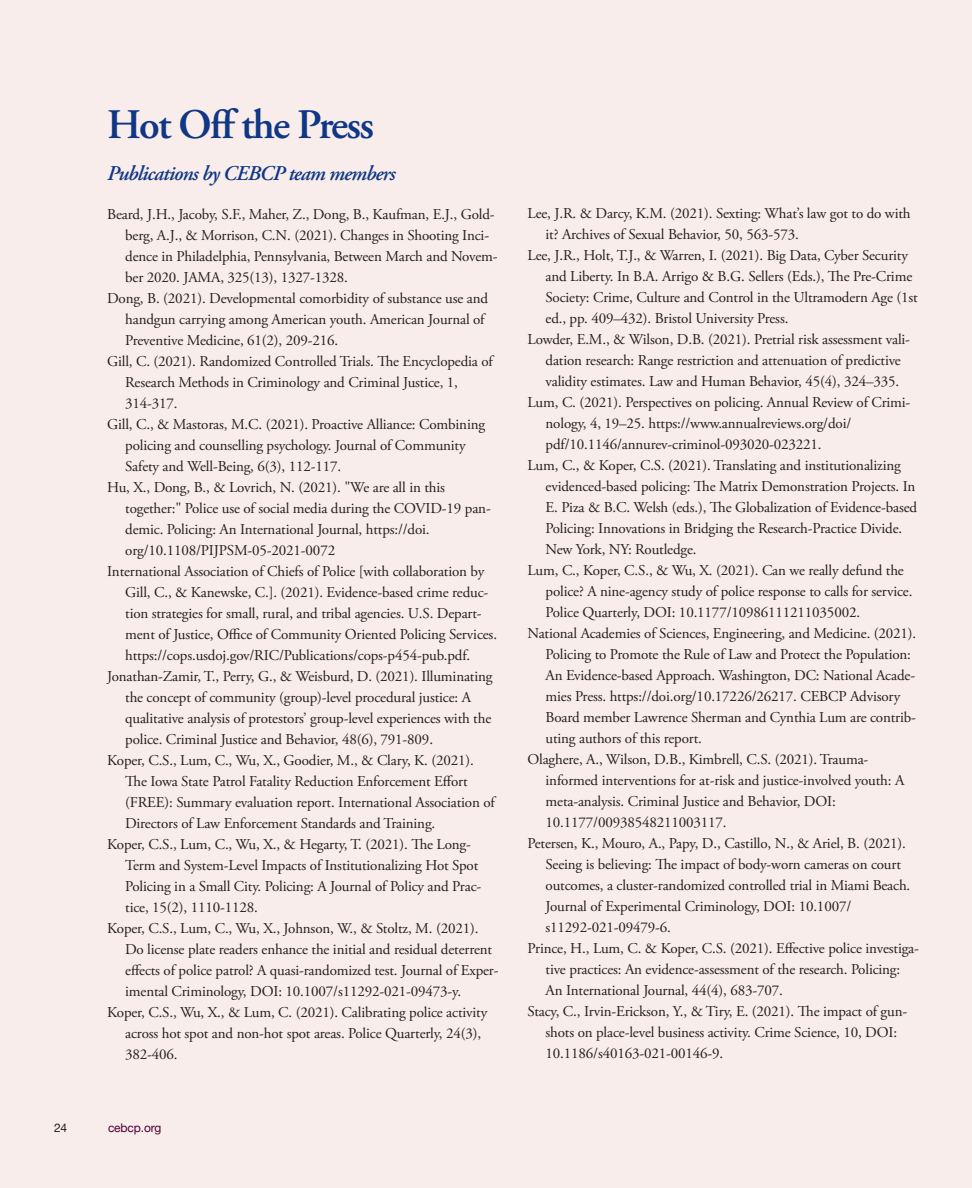
<style>
.page{position:relative;width:972px;height:1188px;background:#f8edea}
.page>*{position:absolute;margin:0;border:0;box-sizing:border-box;transform-origin:0 0}
.A-HEADS{font:600 42px "Adobe Garamond Pro";letter-spacing:-.04em;color:#103785}
.KICKER{font:italic 600 21px "Adobe Garamond Pro";letter-spacing:-.04em;color:#103785}
.REFERENCES{font:15px/21px "Adobe Garamond Pro";letter-spacing:-.01em;color:#231f20}
.t1{font:12px "Helvetica Neue";letter-spacing:-.01em;color:#500039}
.t2{font:12px "Helvetica Neue";color:#231f20}
</style>
<div class="page">
<p class="A-HEADS" style="left:107px;top:100px;width:268px">Hot Off the Press</p>
<p class="KICKER" style="left:107px;top:161px;width:290px">Publications by CEBCP team members</p>
<p class="REFERENCES" style="left:125px;top:204px;width:374px;text-indent:-18px">Beard, J.H., Jacoby, S.F., Maher, Z., Dong, B., Kaufman, E.J., Gold&shy;berg, A.J., &amp; Morrison, C.N. (2021). Changes in Shooting Inci&shy;dence in Philadelphia, Pennsylvania, Between March and Novem&shy;ber 2020. JAMA, 325(13), 1327-1328.</p>
<p class="REFERENCES" style="left:125px;top:288px;width:364px;text-indent:-18px">Dong, B. (2021). Developmental comorbidity of substance use and handgun carrying among American youth. American Journal of<br>Preventive Medicine, 61(2), 209-216.</p>
<p class="REFERENCES" style="left:125px;top:351px;width:369px;text-indent:-18px">Gill, C. (2021). Randomized Controlled Trials. The Encyclopedia of<br>Research Methods in Criminology and Criminal Justice, 1,<br>314-317.</p>
<p class="REFERENCES" style="left:125px;top:414px;width:361px;text-indent:-18px">Gill, C., &amp; Mastoras, M.C. (2021). Proactive Alliance: Combining policing and counselling psychology. Journal of Community<br>Safety and Well-Being, 6(3), 112-117.</p>
<p class="REFERENCES" style="left:125px;top:477px;width:367px;text-indent:-18px">Hu, X., Dong, B., &amp; Lovrich, N. (2021). "We are all in this together:" Police use of social media during the COVID-19 pan&shy;demic. Policing: An International Journal, https://doi. org/10.1108/PIJPSM-05-2021-0072</p>
<p class="REFERENCES" style="left:125px;top:561px;width:373px;text-indent:-18px">International Association of Chiefs of Police [with collaboration by Gill, C., &amp; Kanewske, C.]. (2021). Evidence-based crime reduc&shy;tion strategies for small, rural, and tribal agencies. U.S. Depart&shy;ment of Justice, Office of Community Oriented Policing Services. https://cops.usdoj.gov/RIC/Publications/cops-p454-pub.pdf.</p>
<p class="REFERENCES" style="left:125px;top:666px;width:369px;text-indent:-18px">Jonathan-Zamir, T., Perry, G., &amp; Weisburd, D. (2021). Illuminating the concept of community (group)-level procedural justice: A qualitative analysis of protestors’ group-level experiences with the police. Criminal Justice and Behavior, 48(6), 791-809.</p>
<p class="REFERENCES" style="left:125px;top:750px;width:371px;text-indent:-18px">Koper, C.S., Lum, C., Wu, X., Goodier, M., &amp; Clary, K. (2021).<br>The Iowa State Patrol Fatality Reduction Enforcement Effort (FREE): Summary evaluation report. International Association of Directors of Law Enforcement Standards and Training.</p>
<p class="REFERENCES" style="left:125px;top:834px;width:358px;text-indent:-18px">Koper, C.S., Lum, C., Wu, X., &amp; Hegarty, T. (2021). The Long-Term and System-Level Impacts of Institutionalizing Hot Spot Policing in a Small City. Policing: A Journal of Policy and Prac&shy;tice, 15(2), 1110-1128.</p>
<p class="REFERENCES" style="left:125px;top:918px;width:375px;text-indent:-18px">Koper, C.S., Lum, C., Wu, X., Johnson, W., &amp; Stoltz, M. (2021).<br>Do license plate readers enhance the initial and residual deterrent effects of police patrol? A quasi-randomized test. Journal of Exper&shy;imental Criminology, DOI: 10.1007/s11292-021-09473-y.</p>
<p class="REFERENCES" style="left:125px;top:1002px;width:364px;text-indent:-18px">Koper, C.S., Wu, X., &amp; Lum, C. (2021). Calibrating police activity across hot spot and non-hot spot areas. Police Quarterly, 24(3),<br>382-406.</p>
<p class="t2" style="left:54px;top:1119px;width:15px">24</p>
<p class="t1" style="left:108px;top:1119px;width:55px">cebcp.org</p>
<p class="REFERENCES" style="left:546px;top:203px;width:367px;text-indent:-18px">Lee, J.R. &amp; Darcy, K.M. (2021). Sexting: What’s law got to do with it? Archives of Sexual Behavior, 50, 563-573.</p>
<p class="REFERENCES" style="left:546px;top:245px;width:374px;text-indent:-18px">Lee, J.R., Holt, T.J., &amp; Warren, I. (2021). Big Data, Cyber Security and Liberty. In B.A. Arrigo &amp; B.G. Sellers (Eds.), The Pre-Crime Society: Crime, Culture and Control in the Ultramodern Age (1st ed., pp. 409–432). Bristol University Press.</p>
<p class="REFERENCES" style="left:528px;top:329px;width:384px;text-align:center">Lowder, E.M., &amp; Wilson, D.B. (2021). Pretrial risk assessment vali&shy;dation research: Range restriction and attenuation of predictive validity estimates. Law and Human Behavior, 45(4), 324–335.</p>
<p class="REFERENCES" style="left:546px;top:392px;width:366px;text-indent:-18px">Lum, C. (2021). Perspectives on policing. Annual Review of Crimi&shy;nology, 4, 19–25. https://www.annualreviews.org/doi/ pdf/10.1146/annurev-criminol-093020-023221.</p>
<p class="REFERENCES" style="left:546px;top:455px;width:373px;text-indent:-18px">Lum, C., &amp; Koper, C.S. (2021). Translating and institutionalizing evidenced-based policing: The Matrix Demonstration Projects. In E. Piza &amp; B.C. Welsh (eds.), The Globalization of Evidence-based Policing: Innovations in Bridging the Research-Practice Divide.<br>New York, NY: Routledge.</p>
<p class="REFERENCES" style="left:546px;top:560px;width:368px;text-indent:-18px">Lum, C., Koper, C.S., &amp; Wu, X. (2021). Can we really defund the police? A nine-agency study of police response to calls for service.<br>Police Quarterly, DOI: 10.1177/10986111211035002.</p>
<p class="REFERENCES" style="left:546px;top:623px;width:372px;text-indent:-18px">National Academies of Sciences, Engineering, and Medicine. (2021).<br>Policing to Promote the Rule of Law and Protect the Population:<br>An Evidence-based Approach. Washington, DC: National Acade&shy;mies Press. https://doi.org/10.17226/26217. CEBCP Advisory Board member Lawrence Sherman and Cynthia Lum are contrib&shy;uting authors of this report.</p>
<p class="REFERENCES" style="left:546px;top:749px;width:360px;text-indent:-18px">Olaghere, A., Wilson, D.B., Kimbrell, C.S. (2021). Trauma&shy;informed interventions for at-risk and justice-involved youth: A meta-analysis. Criminal Justice and Behavior, DOI:<br>10.1177/00938548211003117.</p>
<p class="REFERENCES" style="left:546px;top:833px;width:366px;text-indent:-18px">Petersen, K., Mouro, A., Papy, D., Castillo, N., &amp; Ariel, B. (2021).<br>Seeing is believing: The impact of body-worn cameras on court outcomes, a cluster-randomized controlled trial in Miami Beach.<br>Journal of Experimental Criminology, DOI: 10.1007/ s11292-021-09479-6.</p>
<p class="REFERENCES" style="left:546px;top:938px;width:375px;text-indent:-18px">Prince, H., Lum, C. &amp; Koper, C.S. (2021). Effective police investiga&shy;tive practices: An evidence-assessment of the research. Policing:<br>An International Journal, 44(4), 683-707.</p>
<p class="REFERENCES" style="left:546px;top:1001px;width:363px;text-indent:-18px">Stacy, C., Irvin-Erickson, Y., &amp; Tiry, E. (2021). The impact of gun&shy;shots on place-level business activity. Crime Science, 10, DOI:<br>10.1186/s40163-021-00146-9.</p>
</div>
